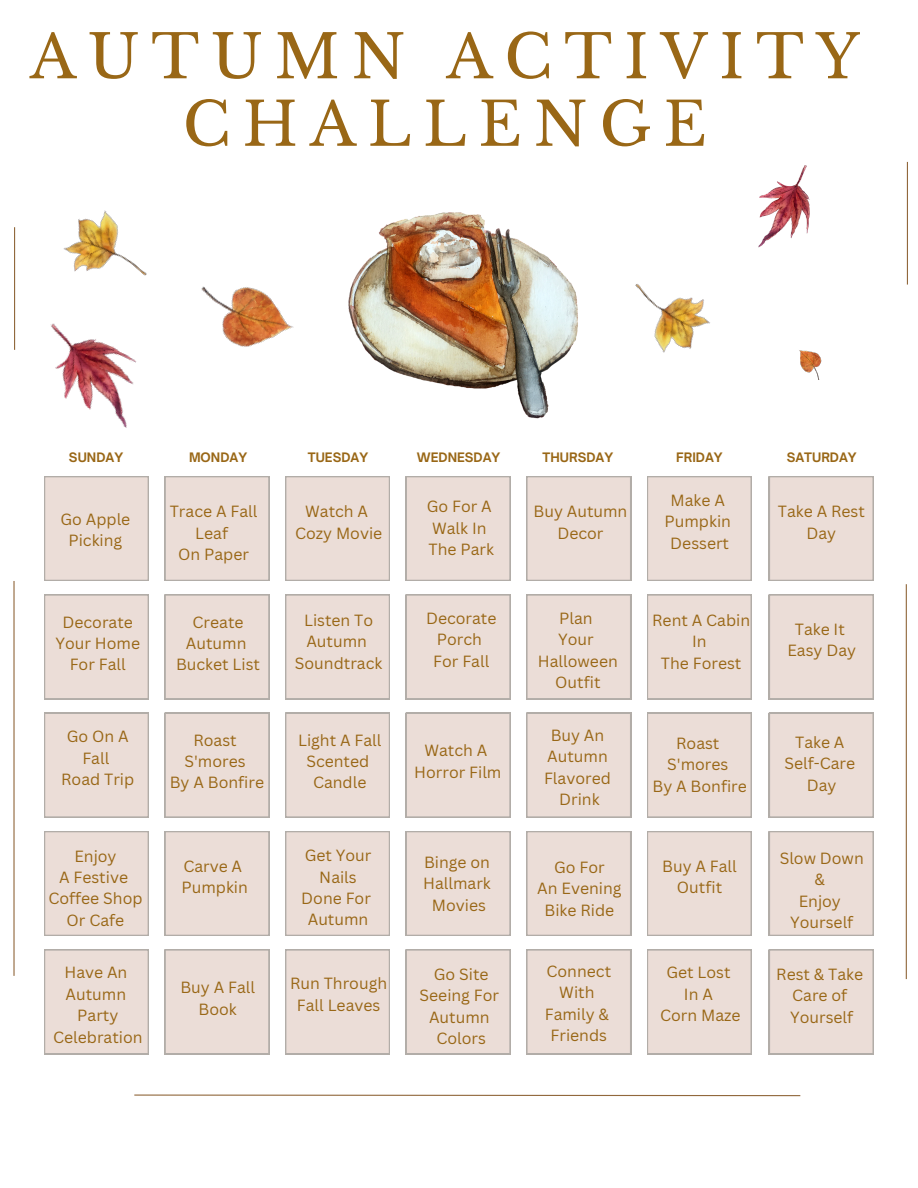
<style>
.page{position:relative;width:918px;height:1188px;background:#fff}
.page>*{position:absolute;margin:0;border:0;box-sizing:border-box;transform-origin:0 0}
.t1{font:60px/67.5px "Libre Baskerville";letter-spacing:.195em;color:#996716;text-align:center}
.t2{font:15.75px "Canva Sans";color:#996716}
.t3{font:700 12.45px "Open Sauce One";color:#996716}
</style>
<div class="page">
<svg style="left:44px;top:476px;width:105px;height:105px;background:#e8dad4"></svg>
<div style="left:165px;top:476px;width:104px;height:105px;background:#ebddd7"></div>
<svg style="left:285px;top:476px;width:105px;height:105px;background:#e8dad4"></svg>
<div style="left:406px;top:476px;width:104px;height:105px;background:#ebddd7"></div>
<div style="left:526px;top:476px;width:105px;height:105px;background:#ebddd7"></div>
<div style="left:647px;top:476px;width:105px;height:105px;background:#ebddd7"></div>
<div style="left:769px;top:476px;width:105px;height:105px;background:#ebddd7"></div>
<div style="left:44px;top:595px;width:105px;height:104px;background:#ebddd7"></div>
<div style="left:165px;top:595px;width:104px;height:104px;background:#ebddd7"></div>
<div style="left:285px;top:595px;width:105px;height:104px;background:#ebddd7"></div>
<div style="left:406px;top:595px;width:104px;height:104px;background:#ebddd7"></div>
<div style="left:526px;top:595px;width:105px;height:104px;background:#ebddd7"></div>
<div style="left:647px;top:595px;width:105px;height:104px;background:#ebddd7"></div>
<div style="left:769px;top:595px;width:105px;height:104px;background:#ebddd7"></div>
<div style="left:44px;top:713px;width:105px;height:104px;background:#ebddd7"></div>
<div style="left:165px;top:713px;width:104px;height:104px;background:#ebddd7"></div>
<div style="left:285px;top:713px;width:105px;height:104px;background:#ebddd7"></div>
<div style="left:406px;top:713px;width:104px;height:104px;background:#ebddd7"></div>
<div style="left:526px;top:713px;width:105px;height:104px;background:#ebddd7"></div>
<div style="left:647px;top:713px;width:105px;height:104px;background:#ebddd7"></div>
<div style="left:769px;top:713px;width:105px;height:104px;background:#ebddd7"></div>
<svg style="left:44px;top:831px;width:105px;height:105px;background:#e8dad4"></svg>
<div style="left:165px;top:831px;width:104px;height:105px;background:#ebddd7"></div>
<svg style="left:285px;top:831px;width:105px;height:105px;background:#e8dad4"></svg>
<div style="left:406px;top:831px;width:104px;height:105px;background:#ebddd7"></div>
<div style="left:526px;top:831px;width:105px;height:105px;background:#ebddd7"></div>
<div style="left:647px;top:831px;width:105px;height:105px;background:#ebddd7"></div>
<div style="left:769px;top:831px;width:105px;height:105px;background:#ebddd7"></div>
<div style="left:44px;top:950px;width:105px;height:104px;background:#ebddd7"></div>
<div style="left:165px;top:950px;width:104px;height:104px;background:#ebddd7"></div>
<div style="left:285px;top:950px;width:105px;height:104px;background:#ebddd7"></div>
<div style="left:406px;top:950px;width:104px;height:104px;background:#ebddd7"></div>
<div style="left:526px;top:950px;width:105px;height:104px;background:#ebddd7"></div>
<div style="left:647px;top:950px;width:105px;height:104px;background:#ebddd7"></div>
<div style="left:769px;top:950px;width:105px;height:104px;background:#ebddd7"></div>
<hr style="left:13px;top:581px;width:2px;height:395px;background:#91683c">
<hr style="left:14px;top:227px;width:1px;height:123px;background:#91683c">
<hr style="left:906px;top:584px;width:1px;height:395px;background:#91683c">
<hr style="left:907px;top:162px;width:1px;height:123px;background:#91683c">
<svg style="left:134px;top:1094px;width:667px;height:3px"></svg>
<img style="left:348px;top:212px;width:230px;height:207px">
<img style="left:758px;top:165px;width:52px;height:83px">
<img style="left:799px;top:350px;width:22px;height:30px">
<img style="left:635px;top:284px;width:75px;height:69px">
<img style="left:63px;top:210px;width:84px;height:66px">
<img style="left:50px;top:323px;width:87px;height:105px">
<img style="left:201px;top:286px;width:93px;height:61px">
<p class="t1" style="left:30px;top:24px;width:831px">AUTUMN ACTIVITY<br>CHALLENGE</p>
<p class="t3" style="left:69px;top:449px;width:56px">SUNDAY</p>
<p class="t3" style="left:189px;top:449px;width:60px">MONDAY</p>
<p class="t3" style="left:308px;top:449px;width:62px">TUESDAY</p>
<p class="t3" style="left:417px;top:449px;width:85px">WEDNESDAY</p>
<p class="t3" style="left:543px;top:449px;width:72px">THURSDAY</p>
<p class="t3" style="left:676px;top:449px;width:48px">FRIDAY</p>
<p class="t3" style="left:787px;top:449px;width:72px">SATURDAY</p>
<p class="t2" style="left:61px;top:508px;width:71px">Go Apple</p>
<p class="t2" style="left:69px;top:530px;width:55px">Picking</p>
<p class="t2" style="left:63px;top:611px;width:72px">Decorate</p>
<p class="t2" style="left:55px;top:632px;width:86px">Your Home</p>
<p class="t2" style="left:70px;top:654px;width:58px">For Fall</p>
<p class="t2" style="left:67px;top:726px;width:63px">Go On A</p>
<p class="t2" style="left:82px;top:747px;width:28px">Fall</p>
<p class="t2" style="left:61px;top:768px;width:75px">Road Trip</p>
<p class="t2" style="left:74px;top:845px;width:44px">Enjoy</p>
<p class="t2" style="left:59px;top:866px;width:71px">A Festive</p>
<p class="t2" style="left:48px;top:887px;width:96px">Coffee Shop</p>
<p class="t2" style="left:67px;top:909px;width:59px">Or Cafe</p>
<p class="t2" style="left:64px;top:962px;width:64px">Have An</p>
<p class="t2" style="left:66px;top:983px;width:62px">Autumn</p>
<p class="t2" style="left:77px;top:1004px;width:43px">Party</p>
<p class="t2" style="left:53px;top:1026px;width:91px">Celebration</p>
<p class="t2" style="left:170px;top:500px;width:89px">Trace A Fall</p>
<p class="t2" style="left:195px;top:522px;width:34px">Leaf</p>
<p class="t2" style="left:178px;top:543px;width:72px">On Paper</p>
<p class="t2" style="left:193px;top:611px;width:52px">Create</p>
<p class="t2" style="left:186px;top:632px;width:62px">Autumn</p>
<p class="t2" style="left:176px;top:654px;width:85px">Bucket List</p>
<p class="t2" style="left:193px;top:729px;width:45px">Roast</p>
<p class="t2" style="left:184px;top:750px;width:63px">S'mores</p>
<p class="t2" style="left:170px;top:772px;width:96px">By A Bonfire</p>
<p class="t2" style="left:183px;top:855px;width:60px">Carve A</p>
<p class="t2" style="left:182px;top:876px;width:68px">Pumpkin</p>
<p class="t2" style="left:180px;top:976px;width:76px">Buy A Fall</p>
<p class="t2" style="left:199px;top:998px;width:40px">Book</p>
<p class="t2" style="left:305px;top:500px;width:64px">Watch A</p>
<p class="t2" style="left:295px;top:522px;width:89px">Cozy Movie</p>
<p class="t2" style="left:304px;top:609px;width:71px">Listen To</p>
<p class="t2" style="left:306px;top:631px;width:62px">Autumn</p>
<p class="t2" style="left:295px;top:652px;width:89px">Soundtrack</p>
<p class="t2" style="left:298px;top:729px;width:85px">Light A Fall</p>
<p class="t2" style="left:306px;top:750px;width:64px">Scented</p>
<p class="t2" style="left:313px;top:772px;width:55px">Candle</p>
<p class="t2" style="left:305px;top:844px;width:68px">Get Your</p>
<p class="t2" style="left:319px;top:866px;width:39px">Nails</p>
<p class="t2" style="left:301px;top:887px;width:71px">Done For</p>
<p class="t2" style="left:308px;top:909px;width:62px">Autumn</p>
<p class="t2" style="left:290px;top:972px;width:99px">Run Through</p>
<p class="t2" style="left:297px;top:994px;width:85px">Fall Leaves</p>
<p class="t2" style="left:427px;top:496px;width:66px">Go For A</p>
<p class="t2" style="left:432px;top:517px;width:56px">Walk In</p>
<p class="t2" style="left:429px;top:538px;width:67px">The Park</p>
<p class="t2" style="left:426px;top:607px;width:72px">Decorate</p>
<p class="t2" style="left:437px;top:629px;width:47px">Porch</p>
<p class="t2" style="left:433px;top:650px;width:58px">For Fall</p>
<p class="t2" style="left:424px;top:740px;width:64px">Watch A</p>
<p class="t2" style="left:414px;top:761px;width:89px">Horror Film</p>
<p class="t2" style="left:424px;top:851px;width:67px">Binge on</p>
<p class="t2" style="left:423px;top:873px;width:69px">Hallmark</p>
<p class="t2" style="left:432px;top:894px;width:56px">Movies</p>
<p class="t2" style="left:434px;top:963px;width:56px">Go Site</p>
<p class="t2" style="left:420px;top:984px;width:81px">Seeing For</p>
<p class="t2" style="left:429px;top:1006px;width:62px">Autumn</p>
<p class="t2" style="left:436px;top:1027px;width:51px">Colors</p>
<p class="t2" style="left:534px;top:500px;width:95px">Buy Autumn</p>
<p class="t2" style="left:557px;top:522px;width:48px">Decor</p>
<p class="t2" style="left:559px;top:607px;width:35px">Plan</p>
<p class="t2" style="left:558px;top:629px;width:37px">Your</p>
<p class="t2" style="left:538px;top:650px;width:81px">Halloween</p>
<p class="t2" style="left:555px;top:671px;width:47px">Outfit</p>
<p class="t2" style="left:551px;top:724px;width:55px">Buy An</p>
<p class="t2" style="left:547px;top:745px;width:62px">Autumn</p>
<p class="t2" style="left:544px;top:767px;width:68px">Flavored</p>
<p class="t2" style="left:559px;top:788px;width:42px">Drink</p>
<p class="t2" style="left:554px;top:856px;width:52px">Go For</p>
<p class="t2" style="left:537px;top:877px;width:86px">An Evening</p>
<p class="t2" style="left:545px;top:899px;width:71px">Bike Ride</p>
<p class="t2" style="left:547px;top:960px;width:66px">Connect</p>
<p class="t2" style="left:559px;top:981px;width:37px">With</p>
<p class="t2" style="left:545px;top:1003px;width:66px">Family &amp;</p>
<p class="t2" style="left:551px;top:1024px;width:58px">Friends</p>
<p class="t2" style="left:671px;top:489px;width:56px">Make A</p>
<p class="t2" style="left:665px;top:511px;width:68px">Pumpkin</p>
<p class="t2" style="left:670px;top:532px;width:60px">Dessert</p>
<p class="t2" style="left:652px;top:609px;width:99px">Rent A Cabin</p>
<p class="t2" style="left:692px;top:631px;width:16px">In</p>
<p class="t2" style="left:661px;top:652px;width:82px">The Forest</p>
<p class="t2" style="left:676px;top:732px;width:45px">Roast</p>
<p class="t2" style="left:667px;top:754px;width:63px">S'mores</p>
<p class="t2" style="left:653px;top:775px;width:96px">By A Bonfire</p>
<p class="t2" style="left:662px;top:855px;width:76px">Buy A Fall</p>
<p class="t2" style="left:677px;top:876px;width:47px">Outfit</p>
<p class="t2" style="left:666px;top:962px;width:66px">Get Lost</p>
<p class="t2" style="left:684px;top:983px;width:30px">In A</p>
<p class="t2" style="left:660px;top:1004px;width:82px">Corn Maze</p>
<p class="t2" style="left:778px;top:500px;width:89px">Take A Rest</p>
<p class="t2" style="left:807px;top:522px;width:31px">Day</p>
<p class="t2" style="left:795px;top:618px;width:52px">Take It</p>
<p class="t2" style="left:787px;top:639px;width:70px">Easy Day</p>
<p class="t2" style="left:795px;top:731px;width:51px">Take A</p>
<p class="t2" style="left:784px;top:752px;width:72px">Self-Care</p>
<p class="t2" style="left:807px;top:774px;width:31px">Day</p>
<p class="t2" style="left:780px;top:847px;width:86px">Slow Down</p>
<p class="t2" style="left:815px;top:868px;width:12px">&amp;</p>
<p class="t2" style="left:799px;top:890px;width:44px">Enjoy</p>
<p class="t2" style="left:790px;top:911px;width:65px">Yourself</p>
<p class="t2" style="left:776px;top:963px;width:88px">Rest &amp; Take</p>
<p class="t2" style="left:792px;top:984px;width:57px">Care of</p>
<p class="t2" style="left:790px;top:1006px;width:65px">Yourself</p>
</div>
